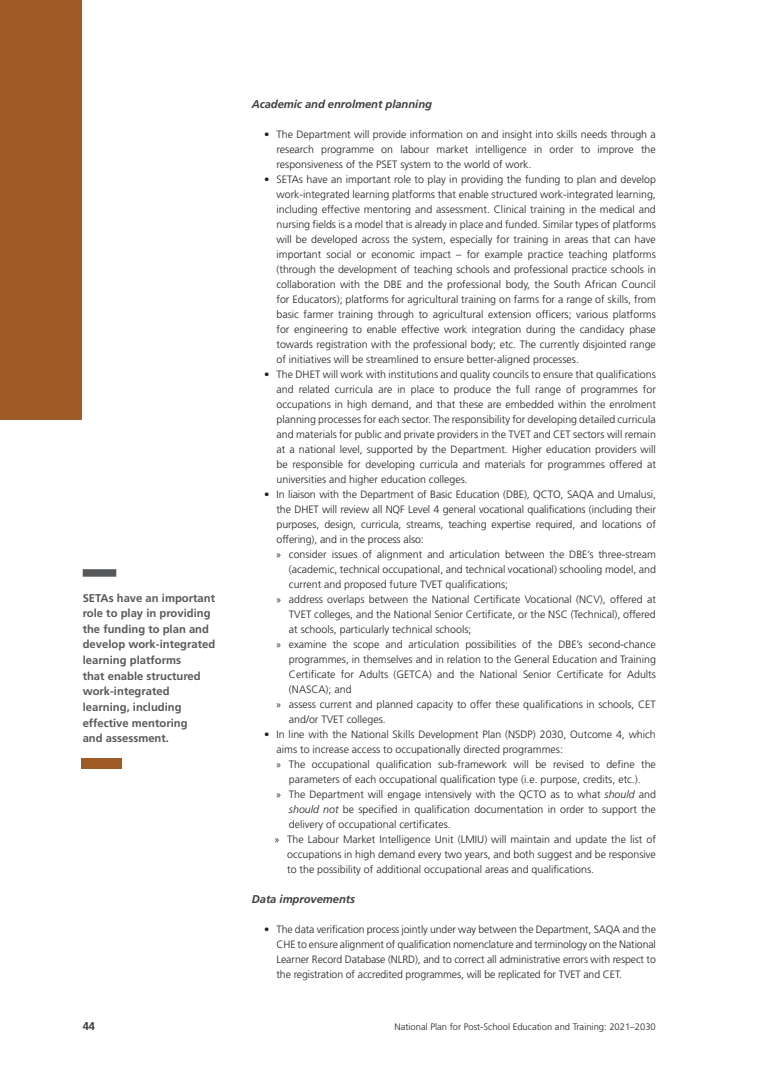
<style>
.page{position:relative;width:780px;height:1088px;background:#fff}
.page>*{position:absolute;margin:0;border:0;box-sizing:border-box;transform-origin:0 0}
.Pull_quote_LHP_CH1{font:700 11.25px/15.6px "Frutiger LT Std";color:#57585a}
.Head_B{font:italic 700 11.25px "Frutiger LT Std";letter-spacing:-.005em;color:#3e3e3f}
.t1{font:700 11.25px "Frutiger LT Std";color:#3e3e3f}
.t2{font:300 10.62px/15px "Frutiger LT Std";color:#231f20;text-align:justify}
.t3{font:300 9.38px "Frutiger LT Std";color:#231f20}
.s1{font-family:"Myriad Pro";font-weight:400}
.s2{font-style:italic}
</style>
<div class="page">
<div style="left:0;top:0;width:81px;height:419px;background:#9e5b25"></div>
<div style="left:83px;top:569px;width:33px;height:8px;background:#57585a"></div>
<div style="left:81px;top:758px;width:40px;height:10px;background:#9e5b25"></div>
<p class="Pull_quote_LHP_CH1" style="left:83px;top:590px;width:134px">SETAs have an important role to play in providing the funding to plan and develop work-integrated learning platforms<br>that enable structured work-integrated learning, including effective mentoring<br>and assessment.</p>
<p class="Head_B" style="left:252px;top:97px;width:182px">Academic and enrolment planning</p>
<p class="t2" style="left:276px;top:127px;width:381px;text-indent:-12px">• The Department will provide information on and insight into skills needs through a research programme on labour market intelligence in order to improve the responsiveness of the PSET system to the world of work.</p>
<p class="t2" style="left:276px;top:172px;width:381px;text-indent:-12px">• SETAs have an important role to play in providing the funding to plan and develop work-integrated learning platforms that enable structured work-integrated learning, including effective mentoring and assessment. Clinical training in the medical and nursing fields is a model that is already in place and funded. Similar types of platforms will be developed across the system, especially for training in areas that can have important social or economic impact – for example practice teaching platforms (through the development of teaching schools and professional practice schools in collaboration with the DBE and the professional body, the South African Council for Educators); platforms for agricultural training on farms for a range of skills, from basic farmer training through to agricultural extension officers; various platforms for engineering to enable effective work integration during the candidacy phase towards registration with the professional body; etc. The currently disjointed range of initiatives will be streamlined to ensure better-aligned processes.</p>
<p class="t2" style="left:276px;top:367px;width:381px;text-indent:-12px">• The DHET will work with institutions and quality councils to ensure that qualifications and related curricula are in place to produce the full range of programmes for occupations in high demand, and that these are embedded within the enrolment planning processes for each sector. The responsibility for developing detailed curricula and materials for public and private providers in the TVET and CET sectors will remain at a national level, supported by the Department. Higher education providers will be responsible for developing curricula and materials for programmes offered at universities and higher education colleges.</p>
<p class="t2" style="left:276px;top:487px;width:381px;text-indent:-12px">• In liaison with the Department of Basic Education (DBE), QCTO, SAQA and Umalusi, the DHET will review all NQF Level 4 general vocational qualifications (including their purposes, design, curricula, streams, teaching expertise required, and locations of offering), and in the process also:</p>
<p class="t2" style="left:289px;top:547px;width:368px;text-indent:-12px"><span class="s1">»</span> consider issues of alignment and articulation between the DBE’s three-stream (academic, technical occupational, and technical vocational) schooling model, and current and proposed future TVET qualifications;</p>
<p class="t2" style="left:289px;top:592px;width:368px;text-indent:-12px"><span class="s1">»</span> address overlaps between the National Certificate Vocational (NCV), offered at TVET colleges, and the National Senior Certificate, or the NSC (Technical), offered at schools, particularly technical schools;</p>
<p class="t2" style="left:289px;top:637px;width:368px;text-indent:-12px"><span class="s1">»</span> examine the scope and articulation possibilities of the DBE’s second-chance programmes, in themselves and in relation to the General Education and Training Certificate for Adults (GETCA) and the National Senior Certificate for Adults (NASCA); and</p>
<p class="t2" style="left:289px;top:697px;width:368px;text-indent:-12px"><span class="s1">»</span> assess current and planned capacity to offer these qualifications in schools, CET and/or TVET colleges.</p>
<p class="t2" style="left:276px;top:727px;width:381px;text-indent:-12px">• In line with the National Skills Development Plan (NSDP) 2030, Outcome 4, which aims to increase access to occupationally directed programmes:</p>
<p class="t2" style="left:276px;top:757px;width:381px;text-align:center"><span class="s1">»</span> The occupational qualification sub-framework will be revised to define the parameters of each occupational qualification type (i.e. purpose, credits, etc.).</p>
<p class="t2" style="left:289px;top:787px;width:368px;text-indent:-12px"><span class="s1">»</span> The Department will engage intensively with the QCTO as to what <span class="s2">should</span> and <span class="s2">should not</span> be specified in qualification documentation in order to support the delivery of occupational certificates.</p>
<p class="t2" style="left:287px;top:832px;width:370px;text-indent:-12px"><span class="s1">»</span> The Labour Market Intelligence Unit (LMIU) will maintain and update the list of occupations in high demand every two years, and both suggest and be responsive to the possibility of additional occupational areas and qualifications.</p>
<p class="Head_B" style="left:252px;top:892px;width:105px">Data improvements</p>
<p class="t2" style="left:276px;top:922px;width:381px;text-indent:-12px">• The data verification process jointly under way between the Department, SAQA and the CHE to ensure alignment of qualification nomenclature and terminology on the National Learner Record Database (NLRD), and to correct all administrative errors with respect to the registration of accredited programmes, will be replicated for TVET and CET.</p>
<p class="t1" style="left:83px;top:1019px;width:14px">44</p>
<p class="t3" style="left:394px;top:1021px;width:263px">National Plan for Post-School Education and Training: 2021–2030</p>
</div>
